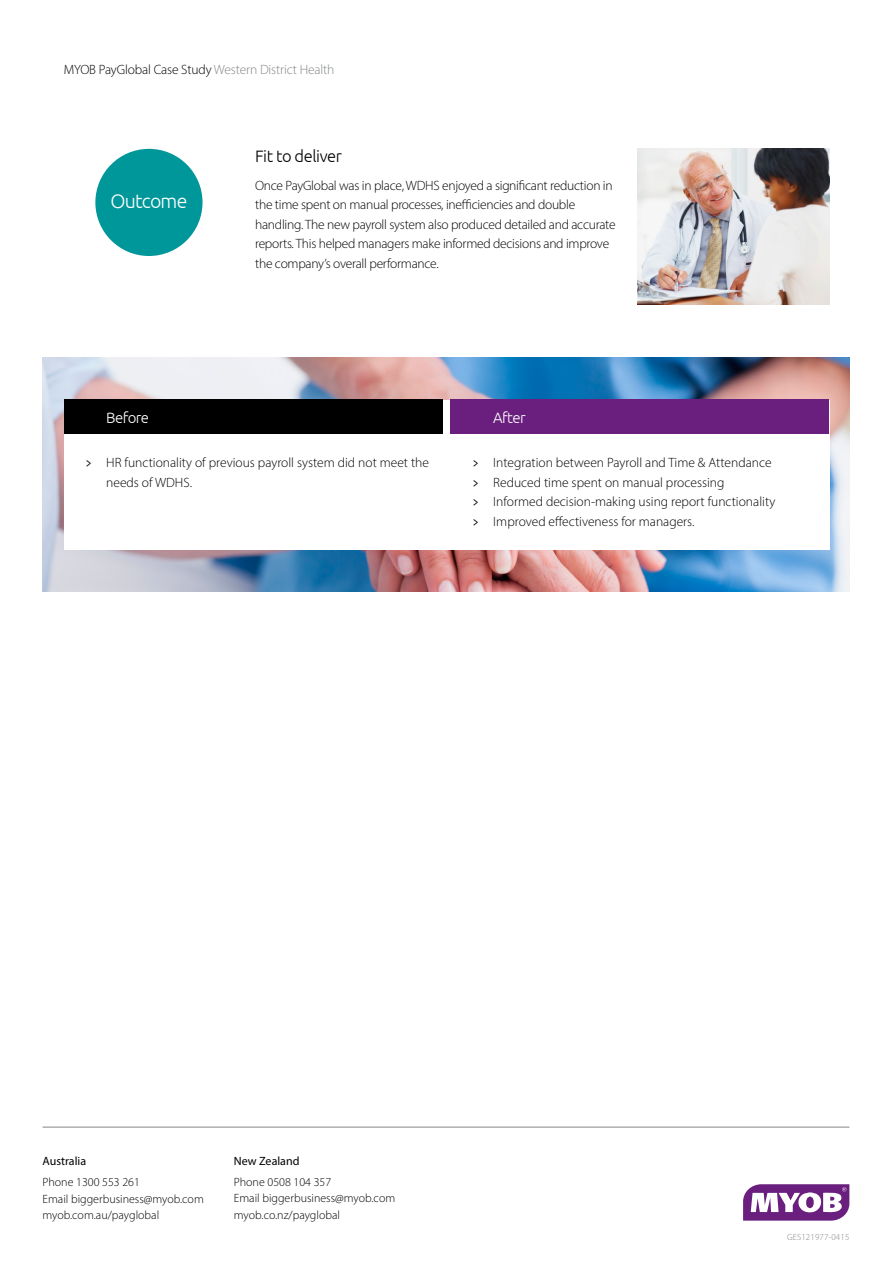
<style>
.page{position:relative;width:893px;height:1263px;background:#fff}
.page>*{position:absolute;margin:0;border:0;box-sizing:border-box;transform-origin:0 0}
.t1{font:300 19.5px "Ubuntu";letter-spacing:-.04em;color:#fff}
.t2{font:300 16.5px "Ubuntu";letter-spacing:-.025em;color:#000}
.t3{font:300 15px "Ubuntu";letter-spacing:-.04em;color:#fff}
.t4{font:300 13.5px/19.5px "Myriad Pro";letter-spacing:-.01em;color:#000}
.t5{font:300 12px/16.5px "Myriad Pro";color:#000}
.t6{font:12px "Myriad Pro";color:#000}
.t7{font:300 9px "Myriad Pro";letter-spacing:.015em;color:#818487}
.s1{color:#818487}
.s2{font-family:"Router";font-weight:400}
</style>
<div class="page">
<svg style="left:743px;top:1184px;width:106px;height:36px"></svg>
<hr style="left:43px;top:1127px;width:806px;height:1px;background:#818487">
<div style="left:95px;top:149px;width:108px;height:107px;background:#00979b;border-radius:50%"></div>
<img style="left:43px;top:357px;width:806px;height:235px">
<div style="left:64px;top:400px;width:765px;height:149px;background:#fff"></div>
<div style="left:64px;top:400px;width:378px;height:34px;background:#000"></div>
<div style="left:451px;top:400px;width:378px;height:34px;background:#6a1f7e"></div>
<img style="left:638px;top:149px;width:191px;height:155px">
<p class="t4" style="left:64px;top:60px;width:272px">MYOB PayGlobal Case Study <span class="s1">Western District Health</span></p>
<h1 class="t1" style="left:110px;top:189px;width:78px">Outcome</h1>
<p class="t3" style="left:106px;top:408px;width:44px">Before</p>
<p class="t2" style="left:255px;top:146px;width:88px">Fit to deliver</p>
<p class="t4" style="left:255px;top:175px;width:362px">Once PayGlobal was in place, WDHS enjoyed a significant reduction in the time spent on manual processes, inefficiencies and double handling. The new payroll system also produced detailed and accurate reports. This helped managers make informed decisions and improve the company’s overall performance.</p>
<p class="t3" style="left:493px;top:408px;width:34px">After</p>
<p class="t4" style="left:106px;top:453px;width:324px;text-indent:-21px"><span class="s2">&gt;</span> HR functionality of previous payroll system did not meet the needs of WDHS.</p>
<p class="t4" style="left:472px;top:453px;width:305px"><span class="s2">&gt;</span> Integration between Payroll and Time &amp; Attendance <span class="s2">&gt;</span> Reduced time spent on manual processing<br><span class="s2">&gt;</span> Informed decision-making using report functionality <span class="s2">&gt;</span> Improved effectiveness for managers.</p>
<p class="t6" style="left:43px;top:1154px;width:45px">Australia</p>
<p class="t5" style="left:43px;top:1174px;width:163px">Phone 1300 553 261<br>Email biggerbusiness@myob.com myob.com.au/payglobal</p>
<p class="t6" style="left:234px;top:1154px;width:67px">New Zealand</p>
<p class="t5" style="left:234px;top:1173px;width:163px">Phone 0508 104 357<br>Email biggerbusiness@myob.com myob.co.nz/payglobal</p>
<p class="t7" style="left:787px;top:1231px;width:64px">GES121977-0415</p>
</div>
